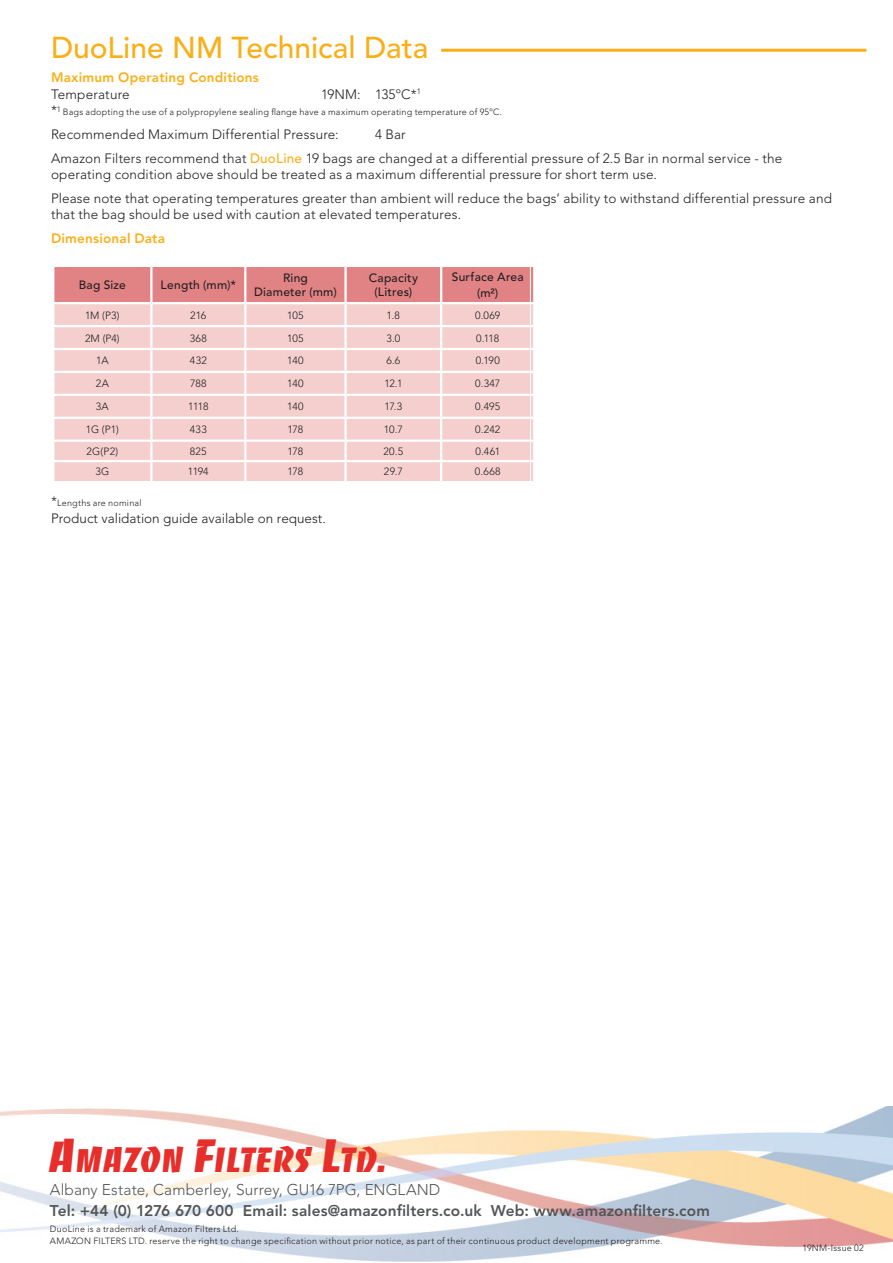
<style>
.page{position:relative;width:893px;height:1263px;background:#fff}
.page>*{position:absolute;margin:0;border:0;box-sizing:border-box;transform-origin:0 0}
.t1{font:34.05px "Banco";letter-spacing:-.005em;color:#e72e2a}
.t2{font:500 30px "Avenir LT Std";color:#faaf18}
.t3{font:800 15.45px "Avenir LT Std";letter-spacing:.01em;color:#545557}
.t4{font:300 15.45px "Avenir LT Std";letter-spacing:.005em;color:#545557}
.t5{font:300 13.5px/24px "Avenir LT Std";letter-spacing:.01em;color:#231f20}
.t6{font:800 13.5px "Avenir LT Std";letter-spacing:.015em;color:#faaf18}
.t7{font:500 12px/14.4px "Avenir LT Std";letter-spacing:.02em;color:#231f20;text-align:center}
.t8{font:300 10.5px "Avenir LT Std";color:#231f20}
.t9{font:300 9px/12px "Avenir LT Std";letter-spacing:.025em;color:#231f20}
.s1{font-size:13.5px}
.s2{font-weight:500;color:#faaf18}
.s3{font-size:45.3px}
</style>
<div class="page">
<img style="left:0;top:1106px;width:893px;height:156px">
<div style="left:54px;top:267px;width:479px;height:35px;background:#e18385"></div>
<div style="left:54px;top:304px;width:479px;height:177px;background:#f4cfce"></div>
<hr style="left:150px;top:267px;width:2px;height:35px;background:#fff">
<hr style="left:244px;top:267px;width:2px;height:35px;background:#fff">
<hr style="left:344px;top:267px;width:3px;height:35px;background:#fff">
<hr style="left:440px;top:267px;width:2px;height:35px;background:#fff">
<hr style="left:150px;top:304px;width:2px;height:21px;background:#fff">
<hr style="left:244px;top:304px;width:2px;height:21px;background:#fff">
<hr style="left:344px;top:304px;width:3px;height:21px;background:#fff">
<hr style="left:440px;top:304px;width:2px;height:21px;background:#fff">
<hr style="left:52px;top:325px;width:99px;height:2px;background:#fff">
<hr style="left:151px;top:325px;width:94px;height:2px;background:#fff">
<hr style="left:150px;top:327px;width:2px;height:21px;background:#fff">
<hr style="left:245px;top:325px;width:101px;height:2px;background:#fff">
<hr style="left:244px;top:327px;width:2px;height:21px;background:#fff">
<hr style="left:346px;top:325px;width:95px;height:2px;background:#fff">
<hr style="left:344px;top:327px;width:3px;height:21px;background:#fff">
<hr style="left:441px;top:325px;width:94px;height:2px;background:#fff">
<hr style="left:440px;top:327px;width:2px;height:21px;background:#fff">
<hr style="left:52px;top:348px;width:99px;height:2px;background:#fff">
<hr style="left:151px;top:348px;width:94px;height:2px;background:#fff">
<hr style="left:150px;top:350px;width:2px;height:21px;background:#fff">
<hr style="left:245px;top:348px;width:101px;height:2px;background:#fff">
<hr style="left:244px;top:350px;width:2px;height:21px;background:#fff">
<hr style="left:346px;top:348px;width:95px;height:2px;background:#fff">
<hr style="left:344px;top:350px;width:3px;height:21px;background:#fff">
<hr style="left:441px;top:348px;width:94px;height:2px;background:#fff">
<hr style="left:440px;top:350px;width:2px;height:21px;background:#fff">
<hr style="left:52px;top:371px;width:99px;height:2px;background:#fff">
<hr style="left:151px;top:371px;width:94px;height:2px;background:#fff">
<hr style="left:150px;top:373px;width:2px;height:21px;background:#fff">
<hr style="left:245px;top:371px;width:101px;height:2px;background:#fff">
<hr style="left:244px;top:373px;width:2px;height:21px;background:#fff">
<hr style="left:346px;top:371px;width:95px;height:2px;background:#fff">
<hr style="left:344px;top:373px;width:3px;height:21px;background:#fff">
<hr style="left:441px;top:371px;width:94px;height:2px;background:#fff">
<hr style="left:440px;top:373px;width:2px;height:21px;background:#fff">
<hr style="left:52px;top:394px;width:99px;height:2px;background:#fff">
<hr style="left:151px;top:394px;width:94px;height:2px;background:#fff">
<hr style="left:150px;top:396px;width:2px;height:21px;background:#fff">
<hr style="left:245px;top:394px;width:101px;height:2px;background:#fff">
<hr style="left:244px;top:396px;width:2px;height:21px;background:#fff">
<hr style="left:346px;top:394px;width:95px;height:2px;background:#fff">
<hr style="left:344px;top:396px;width:3px;height:21px;background:#fff">
<hr style="left:441px;top:394px;width:94px;height:2px;background:#fff">
<hr style="left:440px;top:396px;width:2px;height:21px;background:#fff">
<hr style="left:52px;top:417px;width:99px;height:2px;background:#fff">
<hr style="left:151px;top:417px;width:94px;height:2px;background:#fff">
<hr style="left:150px;top:419px;width:2px;height:20px;background:#fff">
<hr style="left:245px;top:417px;width:101px;height:2px;background:#fff">
<hr style="left:244px;top:419px;width:2px;height:20px;background:#fff">
<hr style="left:346px;top:417px;width:95px;height:2px;background:#fff">
<hr style="left:344px;top:419px;width:3px;height:20px;background:#fff">
<hr style="left:441px;top:417px;width:94px;height:2px;background:#fff">
<hr style="left:440px;top:419px;width:2px;height:20px;background:#fff">
<hr style="left:52px;top:439px;width:99px;height:3px;background:#fff">
<hr style="left:151px;top:439px;width:94px;height:3px;background:#fff">
<hr style="left:245px;top:439px;width:101px;height:3px;background:#fff">
<hr style="left:346px;top:439px;width:95px;height:3px;background:#fff">
<hr style="left:344px;top:442px;width:3px;height:18px;background:#fff">
<hr style="left:441px;top:439px;width:94px;height:3px;background:#fff">
<hr style="left:52px;top:460px;width:99px;height:2px;background:#fff">
<hr style="left:151px;top:460px;width:94px;height:2px;background:#fff">
<svg style="left:150px;top:442px;width:2px;height:39px"></svg>
<hr style="left:245px;top:460px;width:101px;height:2px;background:#fff">
<svg style="left:244px;top:442px;width:2px;height:39px"></svg>
<hr style="left:346px;top:460px;width:95px;height:2px;background:#fff">
<hr style="left:344px;top:462px;width:3px;height:19px;background:#fff">
<hr style="left:441px;top:460px;width:94px;height:2px;background:#fff">
<svg style="left:440px;top:442px;width:2px;height:39px"></svg>
<hr style="left:441px;top:49px;width:425px;height:3px;background:#faaf18">
<h2 class="t2" style="left:51px;top:31px;width:379px">DuoLine NM Technical Data</h2>
<p class="t6" style="left:51px;top:70px;width:209px">Maximum Operating Conditions</p>
<p class="t5" style="left:51px;top:82px;width:80px">Temperature</p>
<p class="t5" style="left:321px;top:82px;width:101px">19NM: 135ºC*<sup>1</sup></p>
<p class="t9" style="left:51px;top:106px;width:453px"><span class="s1">*</span><sup>1</sup> Bags adopting the use of a polypropylene sealing flange have a maximum operating temperature of 95ºC.</p>
<p class="t5" style="left:51px;top:122px;width:289px">Recommended Maximum Differential Pressure:</p>
<p class="t5" style="left:51px;top:122px;width:733px;text-indent:324px">4 Bar<br>Amazon Filters recommend that <span class="s2">DuoLine</span> 19 bags are changed at a differential pressure of 2.5 Bar in normal service - the</p>
<p class="t5" style="left:51px;top:162px;width:782px">operating condition above should be treated as a maximum differential pressure for short term use.<br>Please note that operating temperatures greater than ambient will reduce the bags’ ability to withstand differential pressure and</p>
<p class="t5" style="left:51px;top:203px;width:412px">that the bag should be used with caution at elevated temperatures.</p>
<p class="t6" style="left:51px;top:230px;width:116px">Dimensional Data</p>
<p class="t7" style="left:79px;top:278px;width:48px">Bag Size</p>
<p class="t7" style="left:161px;top:278px;width:77px">Length (mm)*</p>
<p class="t7" style="left:254px;top:271px;width:84px">Ring<br>Diameter (mm)</p>
<p class="t7" style="left:369px;top:271px;width:51px">Capacity (Litres)</p>
<p class="t7" style="left:452px;top:269px;width:73px;line-height:16.2px">Surface Area (m²)</p>
<p class="t8" style="left:85px;top:309px;width:36px">1M (P3)</p>
<p class="t8" style="left:190px;top:309px;width:18px">216</p>
<p class="t8" style="left:287px;top:309px;width:18px">105</p>
<p class="t8" style="left:387px;top:309px;width:15px">1.8</p>
<p class="t8" style="left:475px;top:309px;width:27px">0.069</p>
<p class="t8" style="left:85px;top:332px;width:36px">2M (P4)</p>
<p class="t8" style="left:190px;top:332px;width:19px">368</p>
<p class="t8" style="left:287px;top:332px;width:18px">105</p>
<p class="t8" style="left:386px;top:332px;width:15px">3.0</p>
<p class="t8" style="left:476px;top:332px;width:25px">0.118</p>
<p class="t8" style="left:96px;top:355px;width:14px">1A</p>
<p class="t8" style="left:190px;top:355px;width:18px">432</p>
<p class="t8" style="left:287px;top:355px;width:18px">140</p>
<p class="t8" style="left:386px;top:355px;width:16px">6.6</p>
<p class="t8" style="left:476px;top:355px;width:26px">0.190</p>
<p class="t8" style="left:96px;top:378px;width:15px">2A</p>
<p class="t8" style="left:190px;top:378px;width:18px">788</p>
<p class="t8" style="left:287px;top:378px;width:18px">140</p>
<p class="t8" style="left:384px;top:378px;width:20px">12.1</p>
<p class="t8" style="left:475px;top:378px;width:27px">0.347</p>
<p class="t8" style="left:96px;top:400px;width:14px">3A</p>
<p class="t8" style="left:188px;top:400px;width:22px">1118</p>
<p class="t8" style="left:287px;top:400px;width:18px">140</p>
<p class="t8" style="left:384px;top:400px;width:19px">17.3</p>
<p class="t8" style="left:475px;top:400px;width:26px">0.495</p>
<p class="t8" style="left:86px;top:423px;width:34px">1G (P1)</p>
<p class="t8" style="left:190px;top:423px;width:18px">433</p>
<p class="t8" style="left:288px;top:423px;width:17px">178</p>
<p class="t8" style="left:384px;top:423px;width:21px">10.7</p>
<p class="t8" style="left:475px;top:423px;width:27px">0.242</p>
<p class="t8" style="left:87px;top:445px;width:33px">2G(P2)</p>
<p class="t8" style="left:190px;top:445px;width:18px">825</p>
<p class="t8" style="left:288px;top:445px;width:17px">178</p>
<p class="t8" style="left:383px;top:445px;width:21px">20.5</p>
<p class="t8" style="left:475px;top:445px;width:26px">0.461</p>
<p class="t8" style="left:95px;top:465px;width:15px">3G</p>
<p class="t8" style="left:188px;top:465px;width:22px">1194</p>
<p class="t8" style="left:288px;top:465px;width:17px">178</p>
<p class="t8" style="left:384px;top:465px;width:20px">29.7</p>
<p class="t8" style="left:475px;top:465px;width:27px">0.668</p>
<p class="t9" style="left:51px;top:497px;width:92px"><span class="s1">*</span>Lengths are nominal</p>
<p class="t5" style="left:51px;top:506px;width:276px">Product validation guide available on request.</p>
<h1 class="t1" style="left:50px;top:1137px;width:339px"><span class="s3">A</span>MAZON <span class="s3">F</span>ILTERS <span class="s3">L</span>TD.</h1>
<p class="t4" style="left:50px;top:1181px;width:392px">Albany Estate, Camberley, Surrey, GU16 7PG, ENGLAND</p>
<p class="t9" style="left:50px;top:1222px;width:614px">DuoLine is a trademark of Amazon Filters Ltd.<br>AMAZON FILTERS LTD. reserve the right to change specification without prior notice, as part of their continuous product development programme.</p>
<p class="t3" style="left:50px;top:1201px;width:661px">Tel: +44 (0) 1276 670 600 Email: sales@amazonfilters.co.uk Web: www.amazonfilters.com</p>
<p class="t9" style="left:803px;top:1241px;width:63px">19NM-Issue 02</p>
</div>
